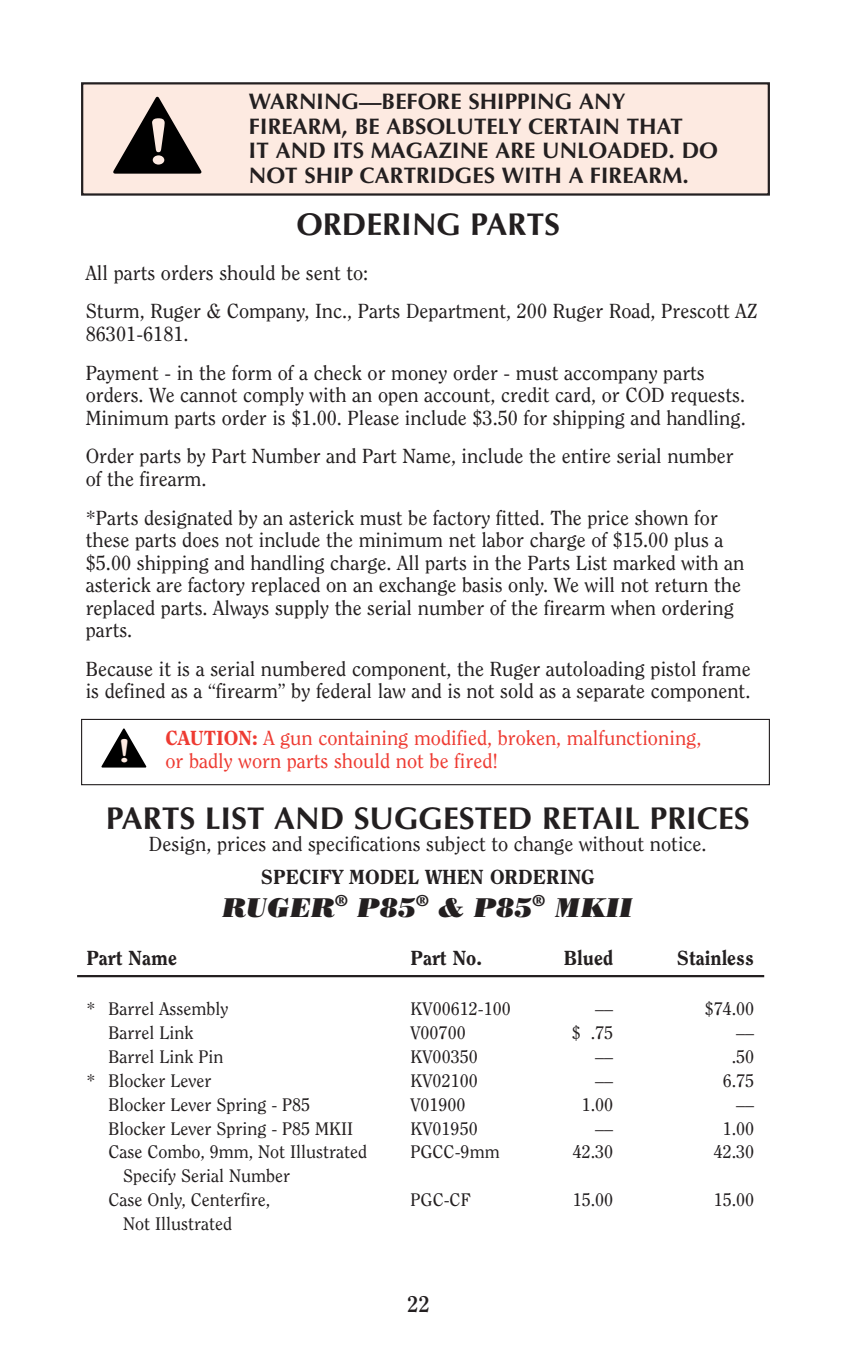
<style>
.page{position:relative;width:851px;height:1359px;background:#fff}
.page>*{position:absolute;margin:0;border:0;box-sizing:border-box;transform-origin:0 0}
.t1{font:600 60.75px "Souvenir";color:#fdeae1}
.t2{font:700 31.5px "Optima";color:#231f20}
.t3{font:600 30.82px "Souvenir";color:#fdeae1}
.t4{font:italic 27px "Bodoni Poster";color:#231f20}
.t5{font:700 22.5px/24.8px "Optima";color:#231f20}
.t6{font:700 22.5px "Clearface";color:#231f20}
.t7{font:20.25px/22.5px "Clearface";color:#231f20}
.t8{font:20.25px/22.5px "Clearface";color:#ee3b32}
.t9{font:800 20.25px "Clearface";color:#231f20}
.t10{font:18px/23.8px "Clearface";color:#231f20}
.s1{font-weight:800}
</style>
<div class="page">
<div style="left:82px;top:83px;width:686px;height:112px;background:#fdeae1"></div>
<div style="left:81px;top:82px;width:689px;height:114px;border:2px solid #231f20"></div>
<svg style="left:113px;top:96px;width:89px;height:78px"></svg>
<div style="left:81px;top:719px;width:689px;height:66px;border:1px solid #231f20"></div>
<svg style="left:101px;top:728px;width:46px;height:40px"></svg>
<hr style="left:77px;top:975px;width:687px;height:2px;background:#231f20">
<h1 class="t1" style="left:147px;top:117px;width:23px">!</h1>
<p class="t5" style="left:249px;top:91px;width:470px">WARNING—BEFORE SHIPPING ANY FIREARM, BE ABSOLUTELY CERTAIN THAT<br>IT AND ITS MAGAZINE ARE UNLOADED. DO NOT SHIP CARTRIDGES WITH A FIREARM.</p>
<h2 class="t2" style="left:296px;top:211px;width:265px">ORDERING PARTS</h2>
<p class="t7" style="left:86px;top:255px;width:673px;line-height:38.7px">All parts orders should be sent to:<br>Sturm, Ruger &amp; Company, Inc., Parts Department, 200 Ruger Road, Prescott AZ</p>
<p class="t7" style="left:86px;top:316px;width:620px;line-height:38.7px">86301-6181.<br>Payment - in the form of a check or money order - must accompany parts</p>
<p class="t7" style="left:86px;top:385px;width:661px">orders. We cannot comply with an open account, credit card, or COD requests.<br>Minimum parts order is $1.00. Please include $3.50 for shipping and handling.</p>
<p class="t7" style="left:86px;top:446px;width:649px">Order parts by Part Number and Part Name, include the entire serial number of the firearm.</p>
<p class="t7" style="left:86px;top:508px;width:660px">*Parts designated by an asterick must be factory fitted. The price shown for these parts does not include the minimum net labor charge of $15.00 plus a $5.00 shipping and handling charge. All parts in the Parts List marked with an asterick are factory replaced on an exchange basis only. We will not return the replaced parts. Always supply the serial number of the firearm when ordering parts.</p>
<p class="t7" style="left:86px;top:659px;width:666px">Because it is a serial numbered component, the Ruger autoloading pistol frame is defined as a “firearm” by federal law and is not sold as a separate component.</p>
<p class="t8" style="left:165px;top:728px;width:537px"><span class="s1">CAUTION:</span> A gun containing modified, broken, malfunctioning, or badly worn parts should not be fired!</p>
<h2 class="t2" style="left:106px;top:805px;width:645px">PARTS LIST AND SUGGESTED RETAIL PRICES</h2>
<p class="t7" style="left:149px;top:834px;width:559px">Design, prices and specifications subject to change without notice.</p>
<p class="t9" style="left:261px;top:869px;width:335px">SPECIFY MODEL WHEN ORDERING</p>
<h3 class="t4" style="left:222px;top:898px;width:412px">RUGER<sup>®</sup> P85<sup>®</sup> &amp; P85<sup>®</sup> MKII</h3>
<p class="t9" style="left:86px;top:950px;width:92px">Part Name</p>
<p class="t9" style="left:410px;top:950px;width:73px">Part No.</p>
<p class="t9" style="left:563px;top:950px;width:51px">Blued</p>
<p class="t9" style="left:676px;top:950px;width:79px">Stainless</p>
<p class="t10" style="left:86px;top:998px;width:143px">* Barrel Assembly</p>
<p class="t10" style="left:410px;top:998px;width:101px">KV00612-100</p>
<p class="t10" style="left:595px;top:992px;width:19px">__</p>
<p class="t10" style="left:704px;top:998px;width:51px">$74.00</p>
<p class="t10" style="left:108px;top:1022px;width:86px">Barrel Link</p>
<p class="t10" style="left:410px;top:1022px;width:56px">V00700</p>
<p class="t10" style="left:571px;top:1022px;width:43px">$ .75</p>
<p class="t10" style="left:736px;top:1016px;width:19px">__</p>
<p class="t10" style="left:108px;top:1046px;width:116px">Barrel Link Pin</p>
<p class="t10" style="left:410px;top:1046px;width:69px">KV00350</p>
<p class="t10" style="left:595px;top:1040px;width:19px">__</p>
<p class="t10" style="left:731px;top:1046px;width:24px">.50</p>
<p class="t10" style="left:86px;top:1070px;width:126px">* Blocker Lever</p>
<p class="t10" style="left:410px;top:1070px;width:69px">KV02100</p>
<p class="t10" style="left:595px;top:1064px;width:19px">__</p>
<p class="t10" style="left:722px;top:1070px;width:33px">6.75</p>
<p class="t10" style="left:108px;top:1094px;width:203px">Blocker Lever Spring - P85</p>
<p class="t10" style="left:410px;top:1094px;width:56px">V01900</p>
<p class="t10" style="left:581px;top:1094px;width:33px">1.00</p>
<p class="t10" style="left:736px;top:1088px;width:19px">__</p>
<p class="t10" style="left:108px;top:1118px;width:246px">Blocker Lever Spring - P85 MKII</p>
<p class="t10" style="left:410px;top:1118px;width:69px">KV01950</p>
<p class="t10" style="left:595px;top:1112px;width:19px">__</p>
<p class="t10" style="left:722px;top:1118px;width:33px">1.00</p>
<p class="t10" style="left:108px;top:1141px;width:260px">Case Combo, 9mm, Not Illustrated</p>
<p class="t10" style="left:410px;top:1141px;width:90px">PGCC-9mm</p>
<p class="t10" style="left:572px;top:1141px;width:42px">42.30</p>
<p class="t10" style="left:713px;top:1141px;width:42px">42.30</p>
<p class="t10" style="left:108px;top:1165px;width:183px;text-indent:15px">Specify Serial Number<br>Case Only, Centerfire,</p>
<h3 class="t3" style="left:119px;top:739px;width:13px">!</h3>
<p class="t10" style="left:410px;top:1189px;width:62px">PGC-CF</p>
<p class="t10" style="left:572px;top:1189px;width:42px">15.00</p>
<p class="t10" style="left:713px;top:1189px;width:42px">15.00</p>
<p class="t10" style="left:123px;top:1213px;width:110px">Not Illustrated</p>
<p class="t6" style="left:407px;top:1295px;width:24px">22</p>
</div>
